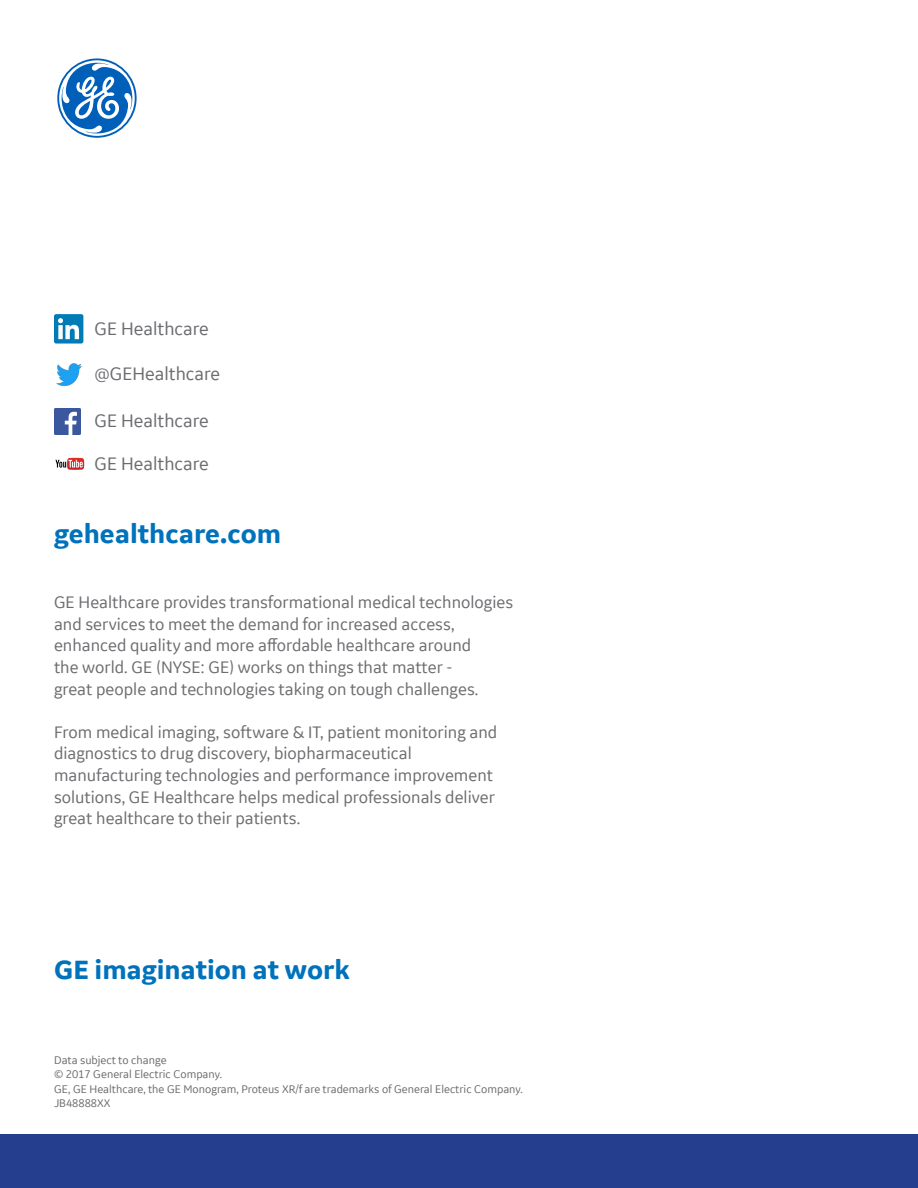
<style>
.page{position:relative;width:918px;height:1188px;background:#fff}
.page>*{position:absolute;margin:0;border:0;box-sizing:border-box;transform-origin:0 0}
.t1{font:700 28.5px "GE Inspira Sans";color:#0072bc}
.t2{font:19.5px "GE Inspira Sans";color:#6c6d70}
.t3{font:18px/21.6px "GE Inspira Sans";color:#6c6d70}
.t4{font:12px "GE Inspira Sans";color:#6c6d70}
</style>
<div class="page">
<div style="left:0;top:1134px;width:918px;height:54px;background:#253f8e"></div>
<img style="left:54px;top:408px;width:26px;height:26px">
<div style="left:54px;top:314px;width:29px;height:30px;background:#007bb6;border-radius:2px"></div>
<svg style="left:58px;top:318px;width:21px;height:21px"></svg>
<img style="left:56px;top:363px;width:26px;height:24px">
<svg style="left:55px;top:458px;width:29px;height:12px"></svg>
<svg style="left:57px;top:58px;width:80px;height:80px"></svg>
<p class="t2" style="left:94px;top:317px;width:116px">GE Healthcare</p>
<p class="t2" style="left:94px;top:362px;width:127px">@GEHealthcare</p>
<p class="t2" style="left:94px;top:409px;width:116px">GE Healthcare</p>
<p class="t2" style="left:94px;top:452px;width:116px">GE Healthcare</p>
<p class="t1" style="left:54px;top:517px;width:229px">gehealthcare.com</p>
<p class="t3" style="left:54px;top:591px;width:461px">GE Healthcare provides transformational medical technologies and services to meet the demand for increased access, enhanced quality and more affordable healthcare around<br>the world. GE (NYSE: GE) works on things that matter -<br>great people and technologies taking on tough challenges.</p>
<p class="t3" style="left:54px;top:721px;width:445px">From medical imaging, software &amp; IT, patient monitoring and diagnostics to drug discovery, biopharmaceutical manufacturing technologies and performance improvement solutions, GE Healthcare helps medical professionals deliver great healthcare to their patients.</p>
<p class="t1" style="left:54px;top:953px;width:297px">GE imagination at work</p>
<p class="t4" style="left:54px;top:1053px;width:114px">Data subject to change</p>
<p class="t4" style="left:54px;top:1067px;width:170px">© 2017 General Electric Company.</p>
<p class="t4" style="left:54px;top:1081px;width:470px">GE, GE Healthcare, the GE Monogram, Proteus XR/f are trademarks of General Electric Company.</p>
<p class="t4" style="left:54px;top:1096px;width:58px">JB48888XX</p>
</div>
